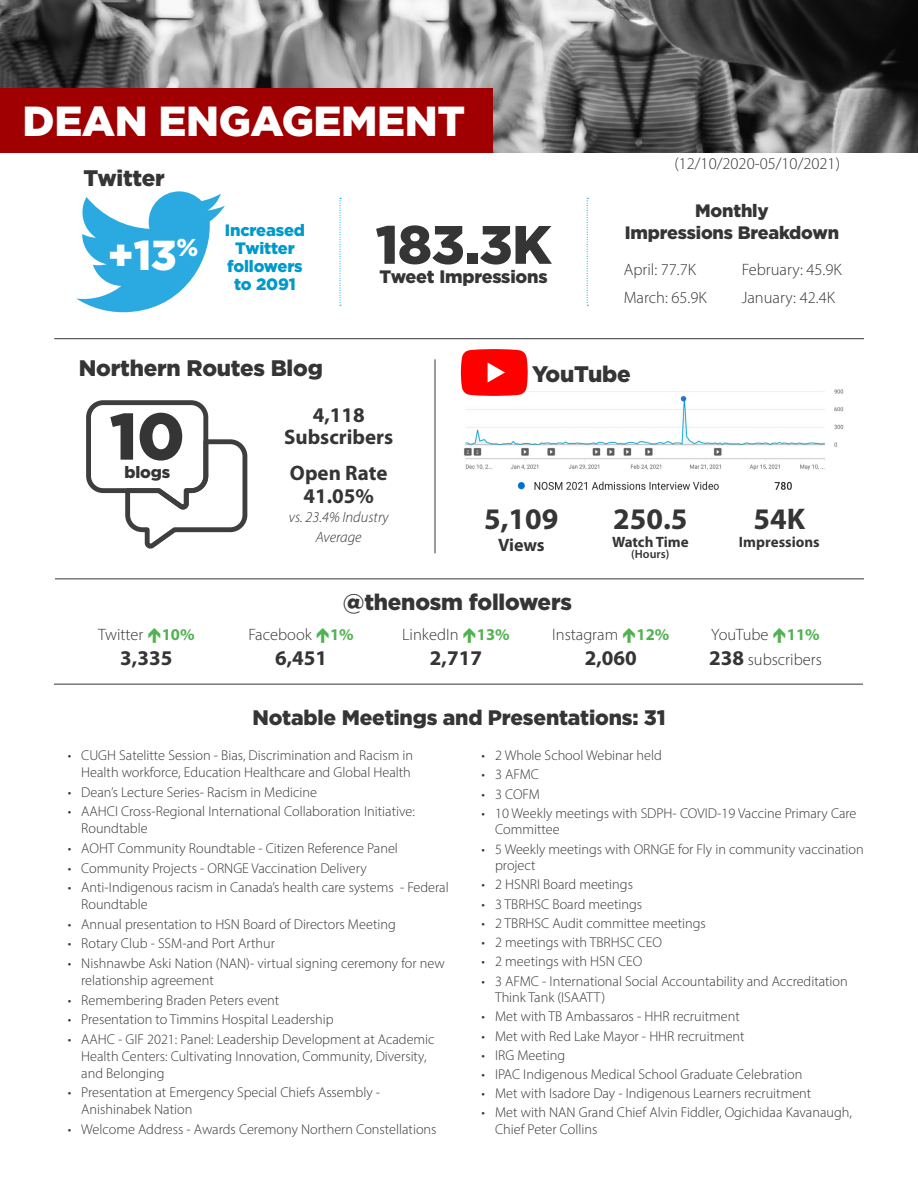
<style>
.page{position:relative;width:918px;height:1188px;background:#fff}
.page>*{position:absolute;margin:0;border:0;box-sizing:border-box;transform-origin:0 0}
.Subhead{font:900 65.7px "Gotham HTF";color:#363536}
.Subhead-2{font:900 54px "Gotham HTF";color:#363536}
.Subhead-3{font:900 42px "Gotham HTF";letter-spacing:-.01em;color:#fff}
.White_Larger_sub{font:900 41.85px "Gotham HTF";color:#fff}
.Body{font:700 30px "Myriad Pro";color:#363536}
.Bigger_Subhead{font:900 22.5px "Gotham HTF";letter-spacing:-.01em;color:#363536}
.Body-2{font:700 21px/22.5px "Myriad Pro";color:#363536;text-align:center}
.Subhead-4{font:900 21px "Gotham HTF";letter-spacing:-.01em;color:#363536}
.Subhead-5{font:900 18px/21.6px "Gotham HTF";letter-spacing:-.01em;color:#363536;text-align:center}
.Body-3{font:700 18px "Myriad Pro";letter-spacing:-.01em;color:#363536}
.Body-4{font:300 16.5px/25.2px "Myriad Pro";color:#363536}
.Subhead-6{font:900 16.5px/18px "Gotham HTF";letter-spacing:-.01em;color:#09c;text-align:center}
.Subhead-7{font:900 16.5px "Gotham HTF";letter-spacing:-.01em;color:#363536}
.Body-5{font:italic 300 15px/19.5px "Myriad Pro";color:#363536;text-align:center}
.Body-6{font:700 15px "Myriad Pro";color:#363536}
.t1{font:300 14.25px/17px "Myriad Pro";color:#363536}
.Body-7{font:600 12px "Myriad Pro";color:#363536}
.s1{font-weight:700;color:#52b252}
.s2{font-weight:700;font-size:21px}
</style>
<div class="page">
<img style="left:460px;top:369px;width:384px;height:101px">
<svg style="left:681px;top:396px;width:5px;height:5px"></svg>
<svg style="left:86px;top:400px;width:162px;height:148px"></svg>
<img style="left:0;top:0;width:918px;height:153px">
<hr style="left:54px;top:338px;width:810px;height:1px;background:#4b4c4d">
<svg style="left:76px;top:191px;width:149px;height:121px"></svg>
<hr style="left:55px;top:578px;width:809px;height:1px;background:#4b4c4d">
<hr style="left:434px;top:359px;width:2px;height:194px;background:#4b4c4d">
<hr style="left:54px;top:684px;width:809px;height:1px;background:#4b4c4d">
<div style="left:0;top:88px;width:493px;height:65px;background:#a00001"></div>
<svg style="left:461px;top:349px;width:67px;height:47px"></svg>
<svg style="left:339px;top:198px;width:2px;height:108px"></svg>
<svg style="left:587px;top:198px;width:1px;height:108px"></svg>
<img style="left:517px;top:481px;width:275px;height:9px">
<p class="Subhead-3" style="left:23px;top:97px;width:444px">DEAN ENGAGEMENT</p>
<p class="Bigger_Subhead" style="left:83px;top:165px;width:83px">Twitter</p>
<p class="White_Larger_sub" style="left:107px;top:231px;width:93px">+13<sup>%</sup></p>
<p class="Subhead-6" style="left:225px;top:221px;width:82px">Increased<br>Twitter followers to 2091</p>
<p class="Subhead-2" style="left:376px;top:213px;width:177px">183.3K</p>
<p class="Subhead-5" style="left:380px;top:266px;width:170px">Tweet Impressions</p>
<p class="Body-4" style="left:674px;top:151px;width:167px">(12/10/2020-05/10/2021)</p>
<p class="Subhead-5" style="left:625px;top:200px;width:216px">Monthly<br>Impressions Breakdown</p>
<p class="Body-4" style="left:624px;top:257px;width:74px">April: 77.7K</p>
<p class="Body-4" style="left:624px;top:284px;width:85px">March: 65.9K</p>
<p class="Body-4" style="left:742px;top:257px;width:102px">February: 45.9K</p>
<p class="Body-4" style="left:742px;top:284px;width:95px">January: 42.4K</p>
<p class="Bigger_Subhead" style="left:79px;top:355px;width:246px">Northern Routes Blog</p>
<p class="Subhead" style="left:110px;top:398px;width:77px">10</p>
<p class="Subhead-7" style="left:124px;top:463px;width:47px">blogs</p>
<p class="Body-2" style="left:284px;top:403px;width:111px">4,118<br>Subscribers</p>
<p class="Body-2" style="left:290px;top:461px;width:99px">Open Rate<br>41.05%</p>
<p class="Body-5" style="left:289px;top:507px;width:101px">vs. 23.4% Industry<br>Average</p>
<p class="Bigger_Subhead" style="left:532px;top:361px;width:100px">YouTube</p>
<p class="Body" style="left:484px;top:499px;width:76px">5,109</p>
<p class="Body-3" style="left:498px;top:533px;width:48px">Views</p>
<p class="Body" style="left:613px;top:499px;width:76px">250.5</p>
<p class="Body-6" style="left:612px;top:532px;width:78px">Watch Time</p>
<p class="Body-7" style="left:631px;top:546px;width:40px">(Hours)</p>
<p class="Body-4" style="left:98px;top:621px;width:98px">Twitter <span class="s1">10%</span></p>
<p class="Body-2" style="left:120px;top:646px;width:54px">3,335</p>
<p class="Bigger_Subhead" style="left:343px;top:589px;width:231px">@thenosm followers</p>
<p class="Body-4" style="left:249px;top:621px;width:107px">Facebook <span class="s1">1%</span></p>
<p class="Body-2" style="left:275px;top:646px;width:54px">6,451</p>
<p class="Body-4" style="left:402px;top:621px;width:109px">LinkedIn <span class="s1">13%</span></p>
<p class="Body-2" style="left:430px;top:646px;width:54px">2,717</p>
<p class="Body-4" style="left:552px;top:621px;width:119px">Instagram <span class="s1">12%</span></p>
<p class="Body-2" style="left:585px;top:646px;width:54px">2,060</p>
<p class="Body" style="left:754px;top:499px;width:53px">54K</p>
<p class="Body-6" style="left:739px;top:532px;width:82px">Impressions</p>
<p class="Body-4" style="left:709px;top:621px;width:114px">YouTube <span class="s1">11%<br></span><span class="s2">238</span> subscribers</p>
<p class="Subhead-4" style="left:253px;top:705px;width:415px">Notable Meetings and Presentations: 31</p>
<p class="t1" style="left:68px;top:747px;width:347px;text-align:right">• CUGH Satelitte Session - Bias, Discrimination and Racism in<br>Health workforce, Education Healthcare and Global Health</p>
<p class="t1" style="left:68px;top:783px;width:251px">• Dean’s Lecture Series- Racism in Medicine</p>
<p class="t1" style="left:81px;top:803px;width:335px;text-indent:-14px">• AAHCI Cross-Regional International Collaboration Initiative:<br>Roundtable</p>
<p class="t1" style="left:68px;top:840px;width:332px">• AOHT Community Roundtable - Citizen Reference Panel</p>
<p class="t1" style="left:68px;top:859px;width:300px">• Community Projects - ORNGE Vaccination Delivery</p>
<p class="t1" style="left:81px;top:879px;width:369px;text-indent:-14px">• Anti-Indigenous racism in Canada’s health care systems - Federal<br>Roundtable</p>
<p class="t1" style="left:68px;top:915px;width:330px">• Annual presentation to HSN Board of Directors Meeting</p>
<p class="t1" style="left:68px;top:935px;width:209px">• Rotary Club - SSM-and Port Arthur</p>
<p class="t1" style="left:81px;top:955px;width:365px;text-indent:-14px">• Nishnawbe Aski Nation (NAN)- virtual signing ceremony for new relationship agreement</p>
<p class="t1" style="left:68px;top:991px;width:213px">• Remembering Braden Peters event</p>
<p class="t1" style="left:68px;top:1011px;width:268px">• Presentation to Timmins Hospital Leadership</p>
<p class="t1" style="left:81px;top:1031px;width:355px;text-indent:-14px">• AAHC - GIF 2021: Panel: Leadership Development at Academic<br>Health Centers: Cultivating Innovation, Community, Diversity, and Belonging</p>
<p class="t1" style="left:81px;top:1084px;width:300px;text-indent:-14px">• Presentation at Emergency Special Chiefs Assembly -<br>Anishinabek Nation</p>
<p class="t1" style="left:68px;top:1121px;width:370px">• Welcome Address - Awards Ceremony Northern Constellations</p>
<p class="t1" style="left:482px;top:747px;width:182px">• 2 Whole School Webinar held</p>
<p class="t1" style="left:482px;top:766px;width:59px">• 3 AFMC</p>
<p class="t1" style="left:482px;top:785px;width:60px">• 3 COFM</p>
<p class="t1" style="left:495px;top:805px;width:363px;line-height:16.5px;text-indent:-14px">• 10 Weekly meetings with SDPH- COVID-19 Vaccine Primary Care<br>Committee</p>
<p class="t1" style="left:495px;top:840px;width:370px;line-height:16.5px;text-indent:-14px">• 5 Weekly meetings with ORNGE for Fly in community vaccination project</p>
<p class="t1" style="left:482px;top:876px;width:153px">• 2 HSNRI Board meetings</p>
<p class="t1" style="left:482px;top:895px;width:162px">• 3 TBRHSC Board meetings</p>
<p class="t1" style="left:482px;top:914px;width:226px">• 2 TBRHSC Audit committee meetings</p>
<p class="t1" style="left:482px;top:934px;width:182px">• 2 meetings with TBRHSC CEO</p>
<p class="t1" style="left:482px;top:953px;width:162px">• 2 meetings with HSN CEO</p>
<p class="t1" style="left:495px;top:972px;width:354px;line-height:16.5px;text-indent:-14px">• 3 AFMC - International Social Accountability and Accreditation<br>Think Tank (ISAATT)</p>
<p class="t1" style="left:482px;top:1008px;width:260px">• Met with TB Ambassaros - HHR recruitment</p>
<p class="t1" style="left:482px;top:1027px;width:265px">• Met with Red Lake Mayor - HHR recruitment</p>
<p class="t1" style="left:482px;top:1046px;width:85px">• IRG Meeting</p>
<p class="t1" style="left:482px;top:1066px;width:322px">• IPAC Indigenous Medical School Graduate Celebration</p>
<p class="t1" style="left:482px;top:1085px;width:331px">• Met with Isadore Day - Indigenous Learners recruitment</p>
<p class="t1" style="left:495px;top:1104px;width:358px;line-height:16.5px;text-indent:-14px">• Met with NAN Grand Chief Alvin Fiddler, Ogichidaa Kavanaugh,<br>Chief Peter Collins</p>
</div>
